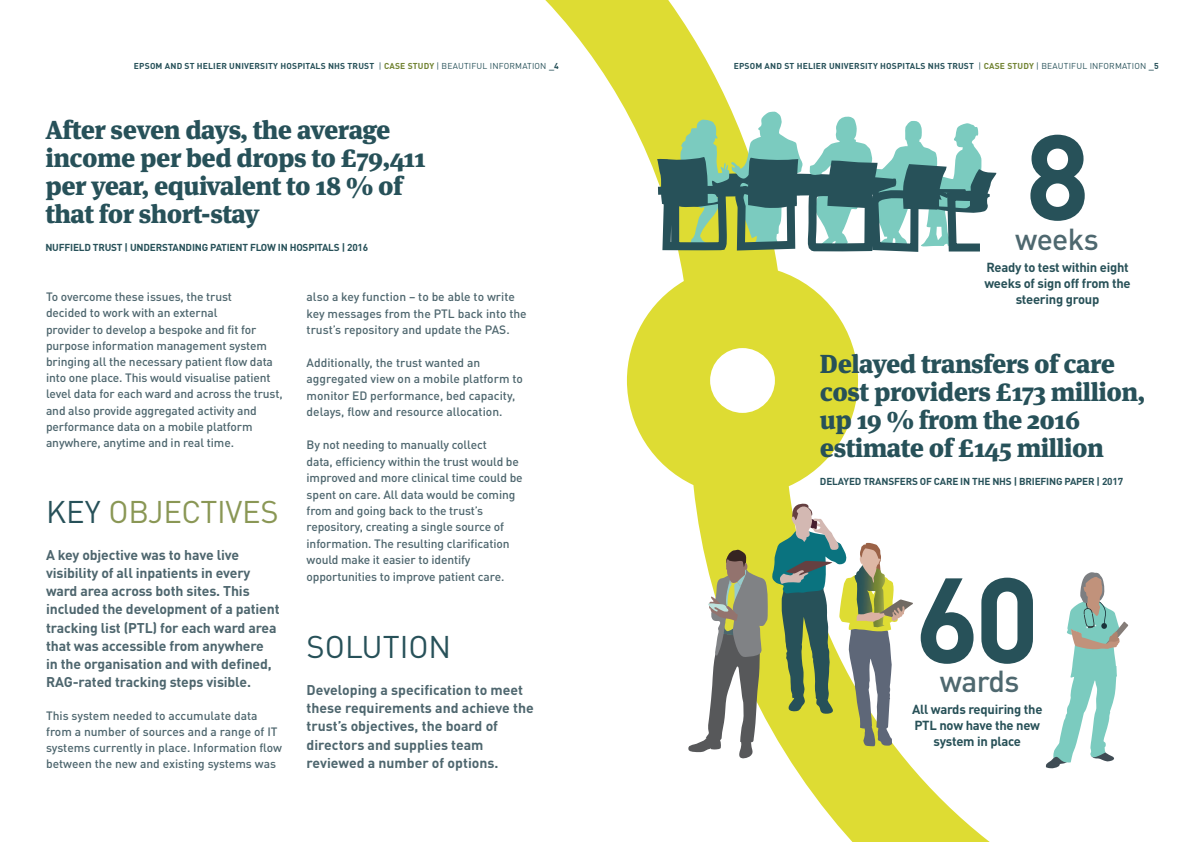
<style>
.page{position:relative;width:1191px;height:842px;background:#fff}
.page>*{position:absolute;margin:0;border:0;box-sizing:border-box;transform-origin:0 0}
.t1{font:700 119px "DIN";color:#275159}
.t2{font:31px "DIN Pro";letter-spacing:-.01em;color:#8a9755}
.t3{font:31px "DIN Pro";color:#275159}
.t4{font:500 30px "DIN";letter-spacing:-.02em;color:#4e686f}
.t5{font:900 26px/28px "Meta Serif OT";letter-spacing:-.02em;color:#275159}
.t6{font:700 14px/18.2px "DIN Pro";letter-spacing:-.01em;color:#4e666e}
.t7{font:700 13px/16px "DIN";letter-spacing:-.02em;color:#285158;text-align:center}
.t8{font:500 12px/16.2px "DIN Pro";letter-spacing:-.01em;color:#4e666e}
.t9{font:700 10px "DIN Pro";letter-spacing:-.02em;color:#275159}
.t10{font:700 8.5px "DIN Pro";letter-spacing:.02em;color:#275159}
.s1{font-weight:400}
.s2{color:#728433}
.s3{color:#275159}
</style>
<div class="page">
<svg style="left:545px;top:0;width:452px;height:842px"></svg>
<svg style="left:1045px;top:572px;width:83px;height:196px"></svg>
<svg style="left:650px;top:0;width:338px;height:842px"></svg>
<svg style="left:657px;top:111px;width:339px;height:138px"></svg>
<p class="t10" style="left:134px;top:59px;width:426px">EPSOM AND ST HELIER UNIVERSITY HOSPITALS NHS TRUST <span class="s1">|</span> <span class="s2">CASE STUDY</span> <span class="s1">| BEAUTIFUL INFORMATION</span> _4</p>
<p class="t10" style="left:733px;top:59px;width:426px">EPSOM AND ST HELIER UNIVERSITY HOSPITALS NHS TRUST <span class="s1">|</span> <span class="s2">CASE STUDY</span> <span class="s1">| BEAUTIFUL INFORMATION</span> _5</p>
<p class="t5" style="left:45px;top:116px;width:346px">After seven days, the average</p>
<p class="t5" style="left:45px;top:144px;width:381px">income per bed drops to £79,411</p>
<p class="t5" style="left:45px;top:172px;width:359px">per year, equivalent to 18 % of</p>
<p class="t5" style="left:45px;top:200px;width:216px">that for short-stay</p>
<p class="t9" style="left:45px;top:239px;width:324px">NUFFIELD TRUST | UNDERSTANDING PATIENT FLOW IN HOSPITALS | 2016</p>
<p class="t8" style="left:46px;top:287px;width:238px">To overcome these issues, the trust<br>decided to work with an external<br>provider to develop a bespoke and fit for purpose information management system bringing all the necessary patient flow data into one place. This would visualise patient level data for each ward and across the trust, and also provide aggregated activity and performance data on a mobile platform anywhere, anytime and in real time.</p>
<p class="t2" style="left:46px;top:488px;width:234px"><span class="s3">KEY</span> OBJECTIVES</p>
<p class="t6" style="left:46px;top:544px;width:235px">A key objective was to have live visibility of all inpatients in every ward area across both sites. This included the development of a patient tracking list (PTL) for each ward area that was accessible from anywhere<br>in the organisation and with defined, RAG-rated tracking steps visible.</p>
<p class="t8" style="left:46px;top:706px;width:238px">This system needed to accumulate data from a number of sources and a range of IT systems currently in place. Information flow between the new and existing systems was</p>
<p class="t8" style="left:306px;top:287px;width:222px">also a key function – to be able to write key messages from the PTL back into the trust’s repository and update the PAS.</p>
<p class="t8" style="left:306px;top:353px;width:218px">Additionally, the trust wanted an aggregated view on a mobile platform to monitor ED performance, bed capacity, delays, flow and resource allocation.</p>
<p class="t8" style="left:306px;top:435px;width:218px">By not needing to manually collect<br>data, efficiency within the trust would be improved and more clinical time could be spent on care. All data would be coming from and going back to the trust’s</p>
<p class="t8" style="left:306px;top:518px;width:199px">repository, creating a single source of</p>
<p class="t8" style="left:306px;top:534px;width:204px">information. The resulting clarification would make it easier to identify opportunities to improve patient care.</p>
<p class="t3" style="left:306px;top:622px;width:146px">SOLUTION</p>
<p class="t6" style="left:306px;top:679px;width:218px">Developing a specification to meet</p>
<p class="t6" style="left:306px;top:697px;width:229px">these requirements and achieve the</p>
<p class="t6" style="left:306px;top:715px;width:193px">trust’s objectives, the board of directors and supplies team reviewed a number of options.</p>
<p class="t1" style="left:1025px;top:99px;width:66px">8</p>
<p class="t4" style="left:1015px;top:220px;width:85px">weeks</p>
<p class="t7" style="left:984px;top:259px;width:148px">Ready to test within eight weeks of sign off from the steering group</p>
<p class="t5" style="left:820px;top:350px;width:296px">Delayed transfers of care</p>
<p class="t5" style="left:820px;top:378px;width:327px">cost providers £173 million, up 19 % from the 2016 estimate of £145 million</p>
<p class="t9" style="left:820px;top:473px;width:305px">DELAYED TRANSFERS OF CARE IN THE NHS | BRIEFING PAPER | 2017</p>
<p class="t1" style="left:915px;top:542px;width:126px">60</p>
<p class="t4" style="left:940px;top:662px;width:81px">wards</p>
<p class="t7" style="left:912px;top:700px;width:132px">All wards requiring the</p>
<p class="t7" style="left:914px;top:716px;width:127px">PTL now have the new</p>
<p class="t7" style="left:933px;top:732px;width:89px">system in place</p>
</div>
